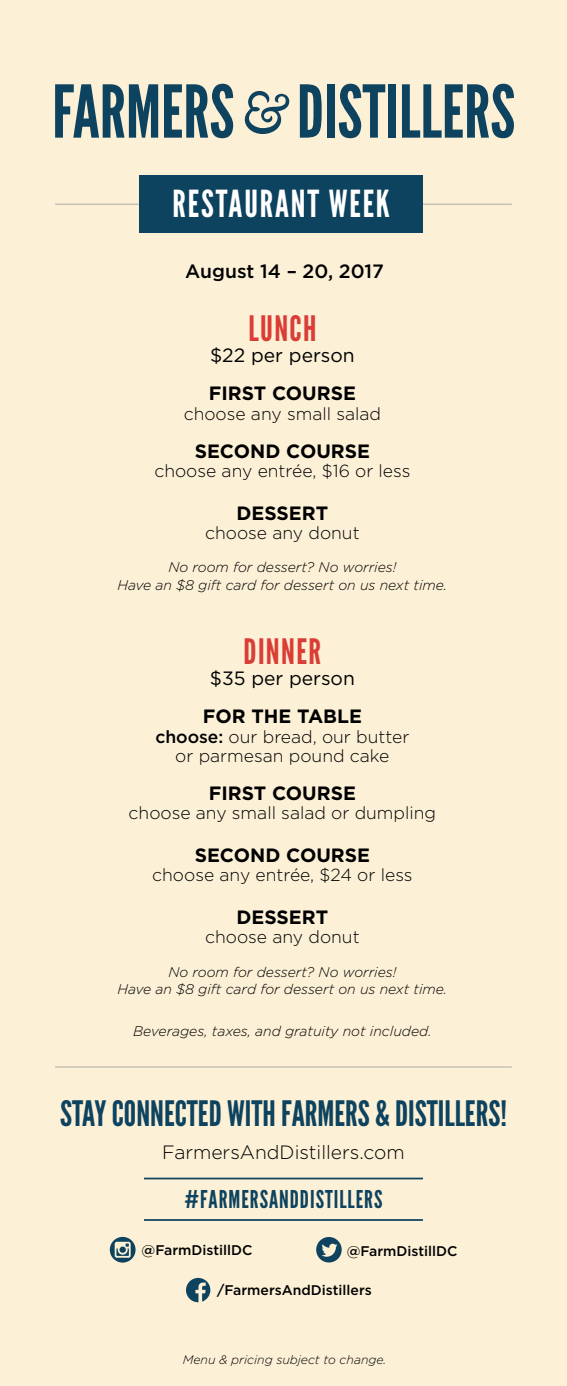
<style>
.page{position:relative;width:567px;height:1386px;background:#fcf0d6}
.page>*{position:absolute;margin:0;border:0;box-sizing:border-box;transform-origin:0 0}
.t1{font:37.27px "League Gothic";letter-spacing:.05em;color:#fff}
.t2{font:35px "League Gothic";color:#0d435f}
.t3{font:35px "League Gothic";letter-spacing:.04em;color:#da3d36}
.t4{font:24.5px "League Gothic";letter-spacing:.04em;color:#0d435f}
.t5{font:700 19.25px "Gotham";color:#000}
.t6{font:19.25px "Gotham";color:#000}
.t7{font:300 19.25px "Gotham";color:#000}
.t8{font:500 19.25px "Gotham";color:#000}
.t9{font:300 17.5px/19.2px "Gotham";color:#000;text-align:center}
.t10{font:italic 300 14px/17.5px "Gotham";color:#000;text-align:center}
.t11{font:500 14px "Gotham";color:#000}
.t12{font:italic 300 12.25px "Gotham";color:#000}
.s1{font-weight:500}
</style>
<div class="page">
<svg style="left:186px;top:1278px;width:24px;height:24px"></svg>
<svg style="left:110px;top:1237px;width:26px;height:26px"></svg>
<svg style="left:316px;top:1237px;width:26px;height:26px"></svg>
<hr style="left:144px;top:1178px;width:279px;height:1px;background:#0d435f">
<hr style="left:144px;top:1219px;width:279px;height:2px;background:#0d435f">
<svg style="left:300px;top:84px;width:22px;height:54px"></svg>
<div style="left:327px;top:84px;width:8px;height:54px;background:#0d435f"></div>
<svg style="left:339px;top:84px;width:46px;height:54px"></svg>
<div style="left:388px;top:84px;width:8px;height:54px;background:#0d435f"></div>
<svg style="left:402px;top:84px;width:112px;height:54px"></svg>
<svg style="left:55px;top:84px;width:103px;height:54px"></svg>
<svg style="left:164px;top:84px;width:69px;height:54px"></svg>
<svg style="left:245px;top:91px;width:44px;height:43px"></svg>
<hr style="left:55px;top:204px;width:457px;height:1px;background:#acada6">
<hr style="left:55px;top:1067px;width:457px;height:1px;background:#acada6">
<div style="left:139px;top:175px;width:284px;height:57px;background:#0d435f"></div>
<h1 class="t1" style="left:173px;top:183px;width:219px">RESTAURANT WEEK</h1>
<h3 class="t8" style="left:185px;top:259px;width:200px">August 14 – 20, 2017</h3>
<h2 class="t3" style="left:248px;top:309px;width:69px">LUNCH</h2>
<h3 class="t6" style="left:210px;top:345px;width:146px">$22 per person</h3>
<h3 class="t5" style="left:209px;top:381px;width:149px">FIRST COURSE</h3>
<p class="t9" style="left:184px;top:403px;width:199px">choose any small salad</p>
<h3 class="t5" style="left:195px;top:438px;width:177px">SECOND COURSE</h3>
<p class="t9" style="left:154px;top:461px;width:258px">choose any entrée, $16 or less</p>
<h3 class="t5" style="left:237px;top:500px;width:93px">DESSERT</h3>
<p class="t9" style="left:205px;top:523px;width:156px">choose any donut</p>
<p class="t10" style="left:118px;top:558px;width:331px">No room for dessert? No worries!<br>Have an $8 gift card for dessert on us next time.</p>
<h2 class="t3" style="left:244px;top:632px;width:79px">DINNER</h2>
<h3 class="t6" style="left:210px;top:668px;width:147px">$35 per person</h3>
<h3 class="t5" style="left:203px;top:704px;width:161px">FOR THE TABLE</h3>
<p class="t9" style="left:155px;top:726px;width:256px"><span class="s1">choose:</span> our bread, our butter or parmesan pound cake</p>
<h3 class="t5" style="left:209px;top:780px;width:149px">FIRST COURSE</h3>
<p class="t9" style="left:129px;top:803px;width:309px">choose any small salad or dumpling</p>
<h3 class="t5" style="left:195px;top:843px;width:177px">SECOND COURSE</h3>
<p class="t9" style="left:152px;top:865px;width:262px">choose any entrée, $24 or less</p>
<h3 class="t5" style="left:237px;top:905px;width:93px">DESSERT</h3>
<p class="t9" style="left:205px;top:927px;width:156px">choose any donut</p>
<p class="t10" style="left:118px;top:963px;width:331px">No room for dessert? No worries!<br>Have an $8 gift card for dessert on us next time.</p>
<p class="t10" style="left:133px;top:1022px;width:300px">Beverages, taxes, and gratuity not included.</p>
<h2 class="t2" style="left:60px;top:1093px;width:448px">STAY CONNECTED WITH FARMERS &amp; DISTILLERS!</h2>
<h3 class="t7" style="left:162px;top:1140px;width:244px">FarmersAndDistillers.com</h3>
<h3 class="t4" style="left:184px;top:1186px;width:200px">#FARMERSANDDISTILLERS</h3>
<p class="t11" style="left:142px;top:1241px;width:112px">@FarmDistillDC</p>
<p class="t11" style="left:347px;top:1242px;width:112px">@FarmDistillDC</p>
<p class="t11" style="left:217px;top:1281px;width:156px">/FarmersAndDistillers</p>
<p class="t12" style="left:183px;top:1352px;width:205px">Menu &amp; pricing subject to change.</p>
</div>
